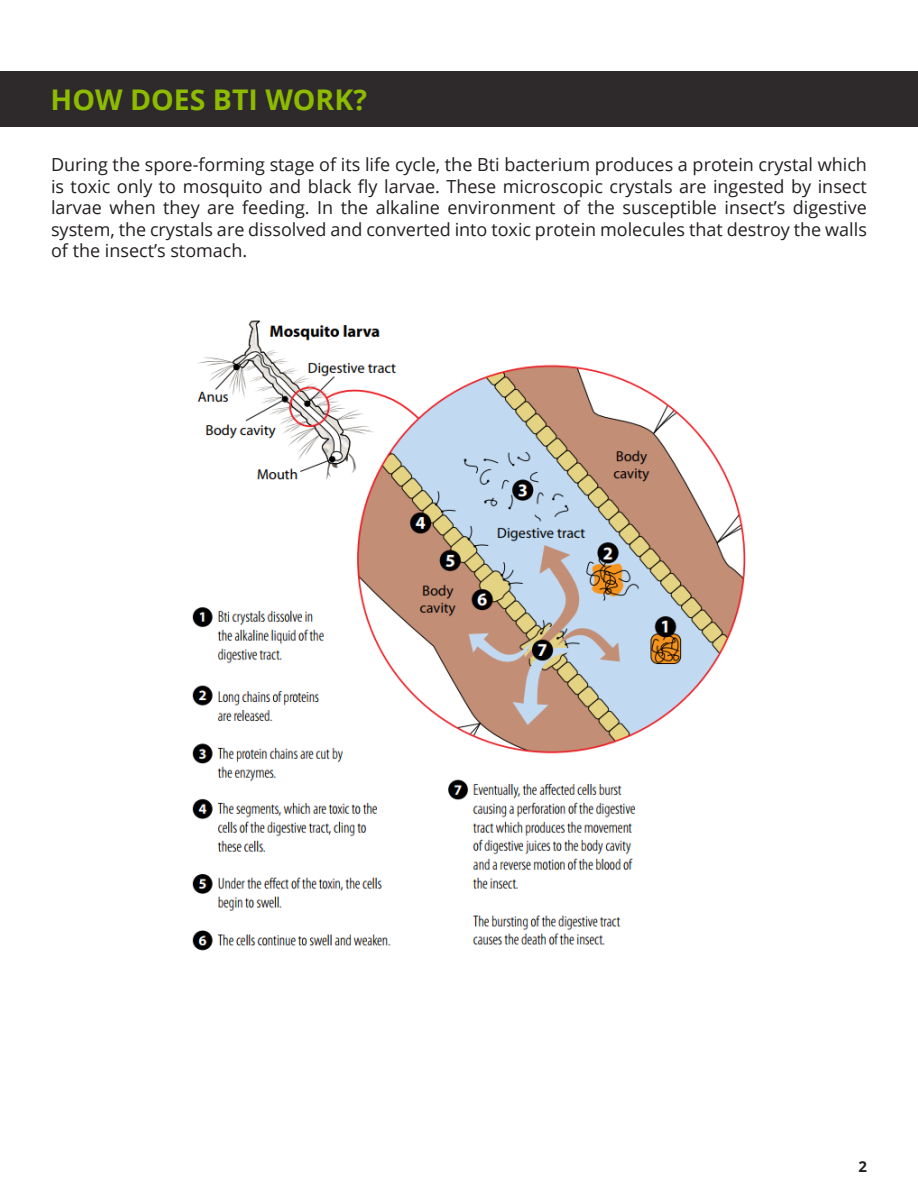
<style>
.page{position:relative;width:918px;height:1188px;background:#fff}
.page>*{position:absolute;margin:0;border:0;box-sizing:border-box;transform-origin:0 0}
.t1{font:700 28.5px "Open Sans";color:#8dbb00}
.t2{font:18px/21.6px "Open Sans";color:#231f20;text-align:justify}
.t3{font:700 15px "Open Sans";color:#231f20}
</style>
<div class="page">
<img style="left:192px;top:320px;width:554px;height:631px">
<div style="left:0;top:72px;width:918px;height:55px;background:#2e2a2b"></div>
<p class="t1" style="left:51px;top:79px;width:318px">HOW DOES BTI WORK?</p>
<p class="t2" style="left:51px;top:153px;width:817px">During the spore-forming stage of its life cycle, the Bti bacterium produces a protein crystal which is toxic only to mosquito and black fly larvae. These microscopic crystals are ingested by insect larvae when they are feeding. In the alkaline environment of the susceptible insect’s digestive system, the crystals are dissolved and converted into toxic protein molecules that destroy the walls of the insect’s stomach.</p>
<p class="t3" style="left:858px;top:1156px;width:10px">2</p>
</div>
